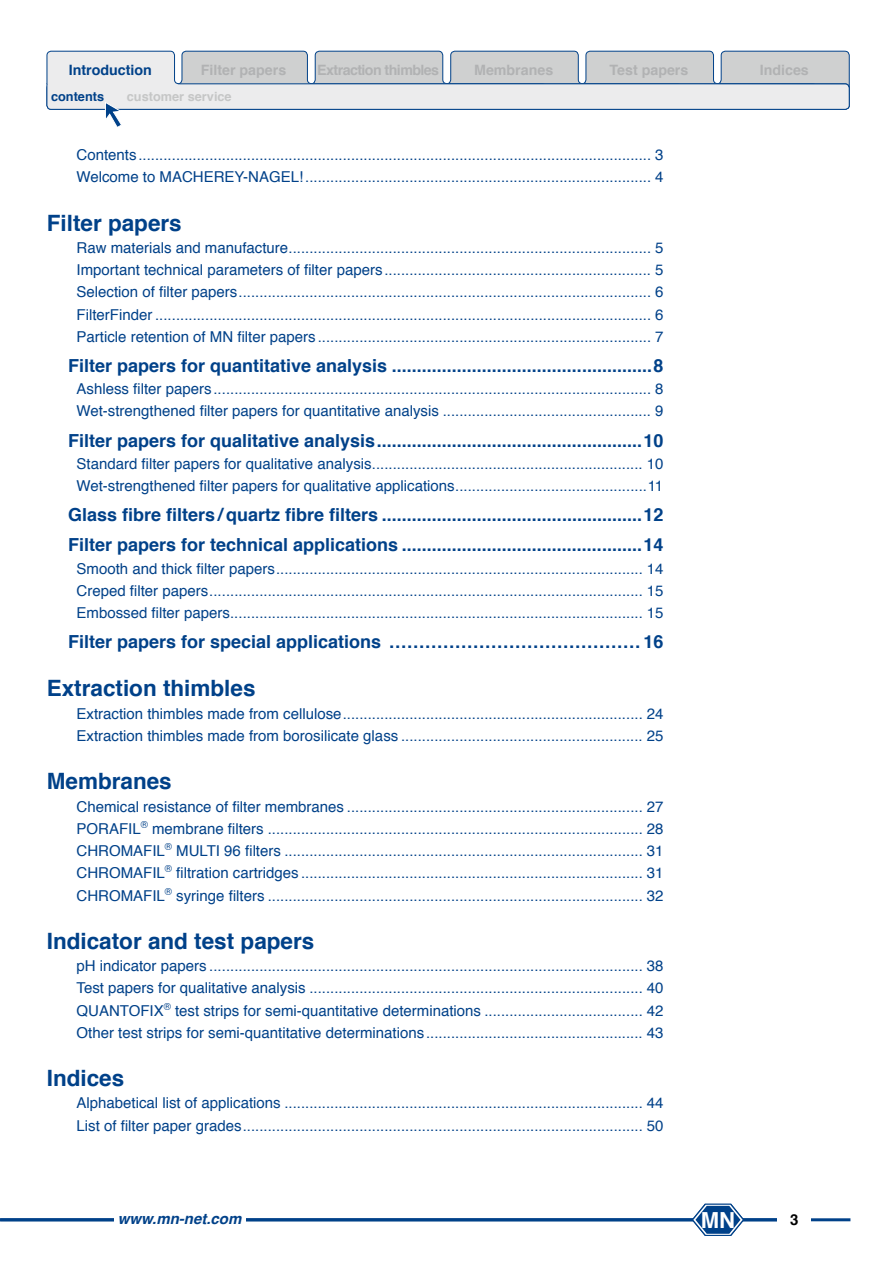
<style>
.page{position:relative;width:893px;height:1263px;background:#fff}
.page>*{position:absolute;margin:0;border:0;box-sizing:border-box;transform-origin:0 0}
.t1{font:700 22.5px "Helvetica";color:#004189}
.t2{font:700 22.2px "Helvetica";color:#fff}
.t3{font:700 18px/30.2px "Helvetica";color:#004189}
.t4{font:15px/22.2px "Helvetica";color:#004189}
.t5{font:italic 700 15px "Helvetica";color:#004189}
.t6{font:700 15px "Helvetica";color:#000}
.t7{font:700 14.25px "Helvetica";color:#b1b2b3}
.t8{font:700 14.25px "Helvetica";letter-spacing:-.04em;color:#b1b2b3}
.t9{font:700 14.25px "Helvetica";color:#004189}
.t10{font:700 12.75px "Helvetica";color:#c5c6c6}
.t11{font:700 12.75px "Helvetica";color:#004189}
</style>
<div class="page">
<hr style="left:0;top:1218px;width:850px;height:3px;background:#004189">
<div style="left:777px;top:1209px;width:34px;height:21px;background:#fff"></div>
<div style="left:114px;top:1212px;width:132px;height:15px;background:#fff"></div>
<svg style="left:692px;top:1204px;width:52px;height:32px"></svg>
<svg style="left:47px;top:51px;width:802px;height:59px;background:#d3d7db"></svg>
<svg style="left:105px;top:102px;width:17px;height:25px"></svg>
<p class="t9" style="left:69px;top:58px;width:85px">Introduction</p>
<p class="t7" style="left:201px;top:58px;width:87px">Filter papers</p>
<p class="t8" style="left:317px;top:58px;width:123px">Extraction thimbles</p>
<p class="t7" style="left:474px;top:58px;width:81px">Membranes</p>
<p class="t7" style="left:609px;top:58px;width:80px">Test papers</p>
<p class="t7" style="left:760px;top:58px;width:51px">Indices</p>
<p class="t11" style="left:51px;top:87px;width:55px">contents</p>
<p class="t10" style="left:127px;top:87px;width:106px">customer service</p>
<p class="t4" style="left:77px;top:144px;width:588px">Contents ........................................................................................................................... 3<br>Welcome to MACHEREY-NAGEL!................................................................................... 4</p>
<h1 class="t1" style="left:47px;top:205px;width:137px">Filter papers</h1>
<p class="t4" style="left:77px;top:237px;width:588px;text-align:justify">Raw materials and manufacture....................................................................................... 5<br>Important technical parameters of filter papers................................................................ 5<br>Selection of filter papers................................................................................................... 6<br>FilterFinder ....................................................................................................................... 6<br>Particle retention of MN filter papers ................................................................................ 7</p>
<p class="t3" style="left:68px;top:351px;width:597px">Filter papers for quantitative analysis ....................................................8</p>
<p class="t4" style="left:77px;top:378px;width:588px">Ashless filter papers ......................................................................................................... 8<br>Wet-strengthened filter papers for quantitative analysis .................................................. 9</p>
<p class="t3" style="left:68px;top:425px;width:597px">Filter papers for qualitative analysis.....................................................10</p>
<p class="t4" style="left:77px;top:453px;width:588px">Standard filter papers for qualitative analysis................................................................. 10<br>Wet-strengthened filter papers for qualitative applications..............................................11</p>
<p class="t3" style="left:68px;top:500px;width:597px">Glass fibre filters / quartz fibre filters ....................................................12<br>Filter papers for technical applications ................................................14</p>
<p class="t4" style="left:77px;top:558px;width:588px;text-align:justify">Smooth and thick filter papers........................................................................................ 14<br>Creped filter papers........................................................................................................ 15<br>Embossed filter papers................................................................................................... 15</p>
<p class="t3" style="left:68px;top:627px;width:597px">Filter papers for special applications ……………………………………16</p>
<h1 class="t1" style="left:47px;top:670px;width:210px">Extraction thimbles</h1>
<p class="t4" style="left:77px;top:703px;width:588px">Extraction thimbles made from cellulose........................................................................ 24<br>Extraction thimbles made from borosilicate glass .......................................................... 25</p>
<h1 class="t1" style="left:47px;top:763px;width:127px">Membranes</h1>
<p class="t4" style="left:77px;top:795px;width:588px;text-align:justify">Chemical resistance of filter membranes ....................................................................... 27<br>PORAFIL<sup>®</sup> membrane filters .......................................................................................... 28<br>CHROMAFIL<sup>®</sup> MULTI 96 filters ...................................................................................... 31<br>CHROMAFIL<sup>®</sup> filtration cartridges .................................................................................. 31<br>CHROMAFIL<sup>®</sup> syringe filters .......................................................................................... 32</p>
<h1 class="t1" style="left:47px;top:923px;width:269px">Indicator and test papers</h1>
<p class="t4" style="left:77px;top:955px;width:588px;text-align:justify">pH indicator papers ........................................................................................................ 38<br>Test papers for qualitative analysis ................................................................................ 40<br>QUANTOFIX<sup>®</sup> test strips for semi-quantitative determinations ...................................... 42<br>Other test strips for semi-quantitative determinations.................................................... 43</p>
<h1 class="t1" style="left:47px;top:1060px;width:79px">Indices</h1>
<p class="t4" style="left:77px;top:1092px;width:588px">Alphabetical list of applications ...................................................................................... 44<br>List of filter paper grades................................................................................................ 50</p>
<p class="t5" style="left:118px;top:1206px;width:125px">www.mn-net.com</p>
<h2 class="t2" style="left:701px;top:1202px;width:36px">MN</h2>
<p class="t6" style="left:790px;top:1207px;width:10px">3</p>
</div>
